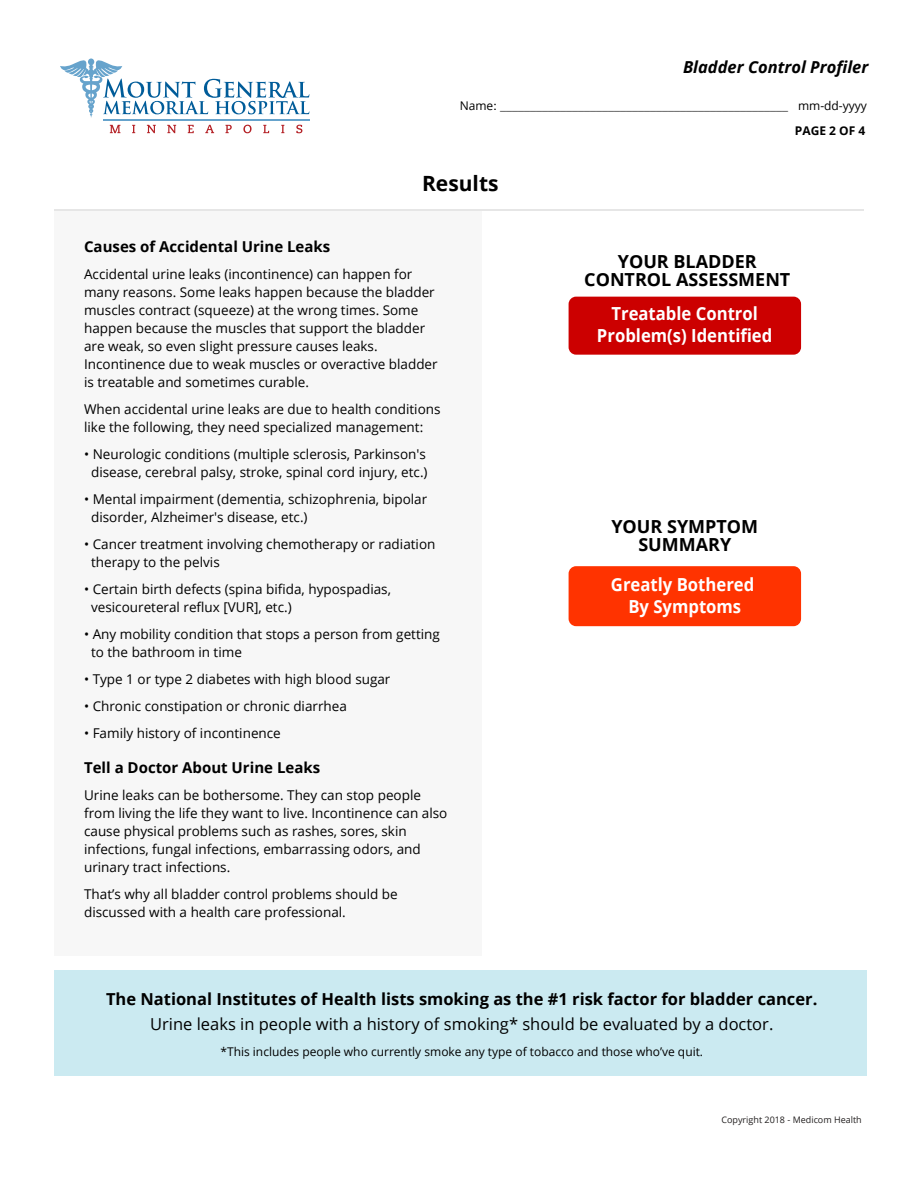
<style>
.page{position:relative;width:918px;height:1188px;background:#fff}
.page>*{position:absolute;margin:0;border:0;box-sizing:border-box;transform-origin:0 0}
.t1{font:700 21px "Open Sans";color:#000}
.t2{font:700 18px/22px "Open Sans";color:#fff;text-align:center;scale:.93 1}
.t3{font:700 18px/18px "Open Sans";color:#000;text-align:center}
.t4{font:700 16.5px "Open Sans";color:#000}
.t5{font:16.5px "Open Sans";color:#000}
.t6{font:italic 700 16.5px "Open Sans";color:#000}
.t7{font:700 15px "Open Sans";color:#000}
.t8{font:13.5px/18px "Open Sans";color:#000}
.t9{font:12px "Open Sans";color:#000}
.t10{font:12px "Helvetica Neue LT Com";color:#000}
.t11{font:700 12px "Open Sans";color:#000}
.t12{font:9px "Open Sans";color:#221f1f}
.s1{font-family:"Open Sans"}
</style>
<div class="page">
<div style="left:54px;top:211px;width:428px;height:745px;background:#f7f7f7"></div>
<hr style="left:54px;top:209px;width:810px;height:2px;background:#e6e6e6">
<div style="left:54px;top:970px;width:813px;height:106px;background:#cbeaf1"></div>
<div style="left:569px;top:297px;width:232px;height:58px;background:#c00;border-radius:8px"></div>
<div style="left:569px;top:566px;width:232px;height:60px;background:#f30;border-radius:8px"></div>
<hr style="left:103px;top:119px;width:206px;height:1px;background:#66a3cc">
<svg style="left:60px;top:59px;width:249px;height:58px"></svg>
<svg style="left:110px;top:125px;width:192px;height:8px"></svg>
<p class="t6" style="left:683px;top:55px;width:187px">Bladder Control Profiler</p>
<p class="t10" style="left:460px;top:98px;width:409px"><span class="s1">Name</span>: ________________________________________________ <span class="s1">mm-dd-yyyy</span></p>
<h1 class="t1" style="left:422px;top:168px;width:78px">Results</h1>
<p class="t7" style="left:84px;top:236px;width:248px">Causes of Accidental Urine Leaks</p>
<p class="t8" style="left:84px;top:265px;width:355px">Accidental urine leaks (incontinence) can happen for many reasons. Some leaks happen because the bladder muscles contract (squeeze) at the wrong times. Some happen because the muscles that support the bladder are weak, so even slight pressure causes leaks.<br>Incontinence due to weak muscles or overactive bladder is treatable and sometimes curable.</p>
<p class="t8" style="left:84px;top:400px;width:358px">When accidental urine leaks are due to health conditions like the following, they need specialized management:</p>
<p class="t8" style="left:84px;top:445px;width:345px;text-align:center">• Neurologic conditions (multiple sclerosis, Parkinson's disease, cerebral palsy, stroke, spinal cord injury, etc.)</p>
<p class="t8" style="left:91px;top:490px;width:338px;text-indent:-7px">• Mental impairment (dementia, schizophrenia, bipolar disorder, Alzheimer's disease, etc.)</p>
<p class="t8" style="left:91px;top:535px;width:346px;text-indent:-7px">• Cancer treatment involving chemotherapy or radiation therapy to the pelvis</p>
<p class="t8" style="left:91px;top:580px;width:301px;text-indent:-7px">• Certain birth defects (spina bifida, hypospadias, vesicoureteral reflux [VUR], etc.)</p>
<p class="t8" style="left:91px;top:625px;width:350px;text-indent:-7px">• Any mobility condition that stops a person from getting to the bathroom in time</p>
<p class="t8" style="left:84px;top:670px;width:308px">• Type 1 or type 2 diabetes with high blood sugar</p>
<p class="t8" style="left:84px;top:697px;width:264px">• Chronic constipation or chronic diarrhea</p>
<p class="t8" style="left:84px;top:724px;width:198px">• Family history of incontinence</p>
<p class="t7" style="left:84px;top:757px;width:238px">Tell a Doctor About Urine Leaks</p>
<p class="t8" style="left:84px;top:786px;width:365px">Urine leaks can be bothersome. They can stop people from living the life they want to live. Incontinence can also cause physical problems such as rashes, sores, skin infections, fungal infections, embarrassing odors, and urinary tract infections.</p>
<p class="t8" style="left:84px;top:885px;width:315px">That’s why all bladder control problems should be discussed with a health care professional.</p>
<p class="t11" style="left:795px;top:122px;width:72px">PAGE 2 OF 4</p>
<h2 class="t3" style="left:584px;top:252px;width:208px">YOUR BLADDER<br>CONTROL ASSESSMENT</h2>
<h2 class="t2" style="left:597px;top:302px;width:190px">Treatable Control<br>Problem(s) Identified</h2>
<h2 class="t3" style="left:611px;top:517px;width:148px">YOUR SYMPTOM<br>SUMMARY</h2>
<h2 class="t2" style="left:611px;top:573px;width:156px">Greatly Bothered<br>By Symptoms</h2>
<p class="t4" style="left:106px;top:987px;width:713px">The National Institutes of Health lists smoking as the #1 risk factor for bladder cancer.</p>
<p class="t5" style="left:150px;top:1013px;width:625px">Urine leaks in people with a history of smoking* should be evaluated by a doctor.</p>
<p class="t9" style="left:220px;top:1043px;width:484px">*This includes people who currently smoke any type of tobacco and those who’ve quit.</p>
<p class="t12" style="left:721px;top:1113px;width:142px">Copyright 2018 - Medicom Health</p>
</div>
